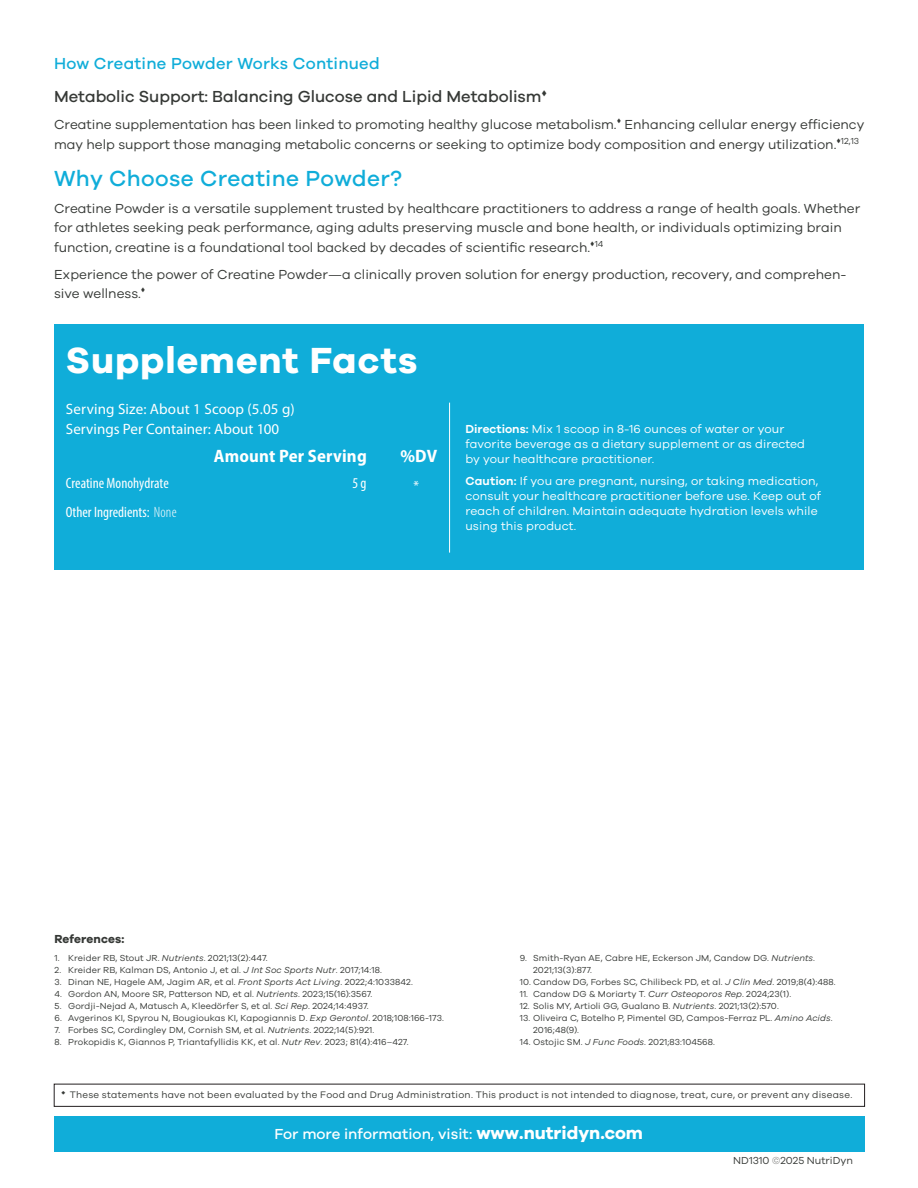
<style>
.page{position:relative;width:918px;height:1188px;background:#fff}
.page>*{position:absolute;margin:0;border:0;box-sizing:border-box;transform-origin:0 0}
.t1{font:700 37.5px "Galano Grotesque";letter-spacing:.025em;color:#fff}
.t2{font:500 22.5px "Galano Grotesque";letter-spacing:.015em;color:#10add9}
.t3{font:700 semi-condensed 18px "Myriad Pro";letter-spacing:.01em;color:#fff}
.t4{font:500 16.5px "Galano Grotesque";color:#363936}
.t5{font:500 16.5px "Galano Grotesque";letter-spacing:.015em;color:#10add9}
.t6{font:15px "Myriad Pro";letter-spacing:.005em;color:#fff}
.t7{font:condensed 15px "Myriad Pro";color:#fff}
.t8{font:500 15px "Galano Grotesque";color:#fff}
.t9{font:13.5px/19.5px "Galano Grotesque";color:#363936}
.t10{font:12px/15px "Galano Grotesque";letter-spacing:.01em;color:#fff}
.t11{font:700 12px "Galano Grotesque";letter-spacing:.01em;color:#363936}
.t12{font:10.5px "Galano Grotesque";color:#363936}
.t13{font:9.75px "Galano Grotesque";letter-spacing:.025em;color:#363936}
.t14{font:9px/12px "Galano Grotesque";letter-spacing:.01em;color:#363936}
.s1{font-weight:300}
.s2{font-weight:600}
.s3{font-style:italic}
.s4{font-weight:700;font-size:18px}
.s5{color:#818280}
</style>
<div class="page">
<div style="left:54px;top:1116px;width:811px;height:35px;background:#10add9"></div>
<div style="left:54px;top:324px;width:810px;height:245px;background:#10add9"></div>
<div style="left:54px;top:1084px;width:811px;height:23px;border:1px solid #231f20"></div>
<hr style="left:449px;top:403px;width:1px;height:150px;background:#fff">
<p class="t5" style="left:54px;top:54px;width:327px">How Creatine Powder Works Continued</p>
<p class="t4" style="left:54px;top:87px;width:495px">Metabolic Support: Balancing Glucose and Lipid Metabolism▼</p>
<p class="t9" style="left:54px;top:115px;width:812px">Creatine supplementation has been linked to promoting healthy glucose metabolism.▼ Enhancing cellular energy efficiency may help support those managing metabolic concerns or seeking to optimize body composition and energy utilization.</p>
<p class="t14" style="left:836px;top:135px;width:24px">▼12,13</p>
<p class="t2" style="left:54px;top:165px;width:350px">Why Choose Creatine Powder?</p>
<p class="t9" style="left:54px;top:198px;width:808px">Creatine Powder is a versatile supplement trusted by healthcare practitioners to address a range of health goals. Whether for athletes seeking peak performance, aging adults preserving muscle and bone health, or individuals optimizing brain function, creatine is a foundational tool backed by decades of scientific research.</p>
<p class="t14" style="left:590px;top:238px;width:15px">▼14</p>
<p class="t9" style="left:54px;top:264px;width:794px">Experience the power of Creatine Powder—a clinically proven solution for energy production, recovery, and comprehen&shy;sive wellness.</p>
<p class="t1" style="left:66px;top:337px;width:353px">Supplement Facts</p>
<p class="t6" style="left:66px;top:401px;width:230px">Serving Size: About 1 Scoop (5.05 g)</p>
<p class="t6" style="left:66px;top:420px;width:215px">Servings Per Container: About 100</p>
<p class="t3" style="left:214px;top:446px;width:154px">Amount Per Serving</p>
<p class="t3" style="left:400px;top:446px;width:38px">%DV</p>
<p class="t7" style="left:66px;top:474px;width:104px">Creatine Monohydrate</p>
<p class="t7" style="left:352px;top:474px;width:16px">5 g</p>
<p class="t7" style="left:413px;top:477px;width:7px">*</p>
<p class="t7" style="left:66px;top:503px;width:112px">Other Ingredients: <span class="s1">None</span></p>
<p class="t10" style="left:465px;top:421px;width:341px"><span class="s2">Directions:</span> Mix 1 scoop in 8-16 ounces of water or your favorite beverage as a dietary supplement or as directed by your healthcare practitioner.</p>
<p class="t10" style="left:465px;top:473px;width:357px"><span class="s2">Caution:</span> If you are pregnant, nursing, or taking medication, consult your healthcare practitioner before use. Keep out of reach of children. Maintain adequate hydration levels while using this product.</p>
<p class="t11" style="left:55px;top:931px;width:71px">References:</p>
<p class="t14" style="left:55px;top:952px;width:214px">1. Kreider RB, Stout JR. <span class="s3">Nutrients</span>. 2021;13(2):447.</p>
<p class="t14" style="left:55px;top:964px;width:329px">2. Kreider RB, Kalman DS, Antonio J, et al. <span class="s3">J Int Soc Sports Nutr</span>. 2017;14:18.</p>
<p class="t14" style="left:55px;top:976px;width:360px">3. Dinan NE, Hagele AM, Jagim AR, et al. <span class="s3">Front Sports Act Living</span>. 2022;4:1033842.</p>
<p class="t14" style="left:55px;top:988px;width:319px">4. Gordon AN, Moore SR, Patterson ND, et al. <span class="s3">Nutrients</span>. 2023;15(16):3567.</p>
<p class="t14" style="left:55px;top:1000px;width:316px">5. Gordji-Nejad A, Matusch A, Kleedörfer S, et al. <span class="s3">Sci Rep</span>. 2024;14:4937.</p>
<p class="t14" style="left:55px;top:1012px;width:391px">6. Avgerinos KI, Spyrou N, Bougioukas KI, Kapogiannis D. <span class="s3">Exp Gerontol</span>. 2018;108:166-173.</p>
<p class="t14" style="left:55px;top:1024px;width:321px">7. Forbes SC, Cordingley DM, Cornish SM, et al. <span class="s3">Nutrients</span>. 2022;14(5):921.</p>
<p class="t14" style="left:55px;top:1036px;width:355px">8. Prokopidis K, Giannos P, Triantafyllidis KK, et al. <span class="s3">Nutr Rev</span>. 2023; 81(4):416–427.</p>
<p class="t14" style="left:533px;top:951px;width:283px;text-indent:-14px">9. Smith-Ryan AE, Cabre HE, Eckerson JM, Candow DG. <span class="s3">Nutrients</span>.<br>2021;13(3):877.</p>
<p class="t14" style="left:520px;top:975px;width:317px">10. Candow DG, Forbes SC, Chilibeck PD, et al. <span class="s3">J Clin Med</span>. 2019;8(4):488.</p>
<p class="t14" style="left:520px;top:987px;width:273px">11. Candow DG &amp; Moriarty T. <span class="s3">Curr Osteoporos Rep</span>. 2024;23(1).</p>
<p class="t14" style="left:520px;top:999px;width:261px">12. Solis MY, Artioli GG, Gualano B. <span class="s3">Nutrients</span>. 2021;13(2):570.</p>
<p class="t14" style="left:533px;top:1011px;width:301px;text-indent:-14px">13. Oliveira C, Botelho P, Pimentel GD, Campos-Ferraz PL. <span class="s3">Amino Acids</span>.<br>2016;48(9).</p>
<p class="t14" style="left:520px;top:1035px;width:197px">14. Ostojic SM. <span class="s3">J Func Foods</span>. 2021;83:104568.</p>
<p class="t13" style="left:70px;top:1088px;width:784px">These statements have not been evaluated by the Food and Drug Administration. This product is not intended to diagnose, treat, cure, or prevent any disease.</p>
<p class="t8" style="left:275px;top:1125px;width:370px">For more information, visit: <span class="s4">www.nutridyn.com</span></p>
<p class="t12" style="left:733px;top:1154px;width:121px">ND1310 <span class="s5">©</span>2025 NutriDyn</p>
</div>
